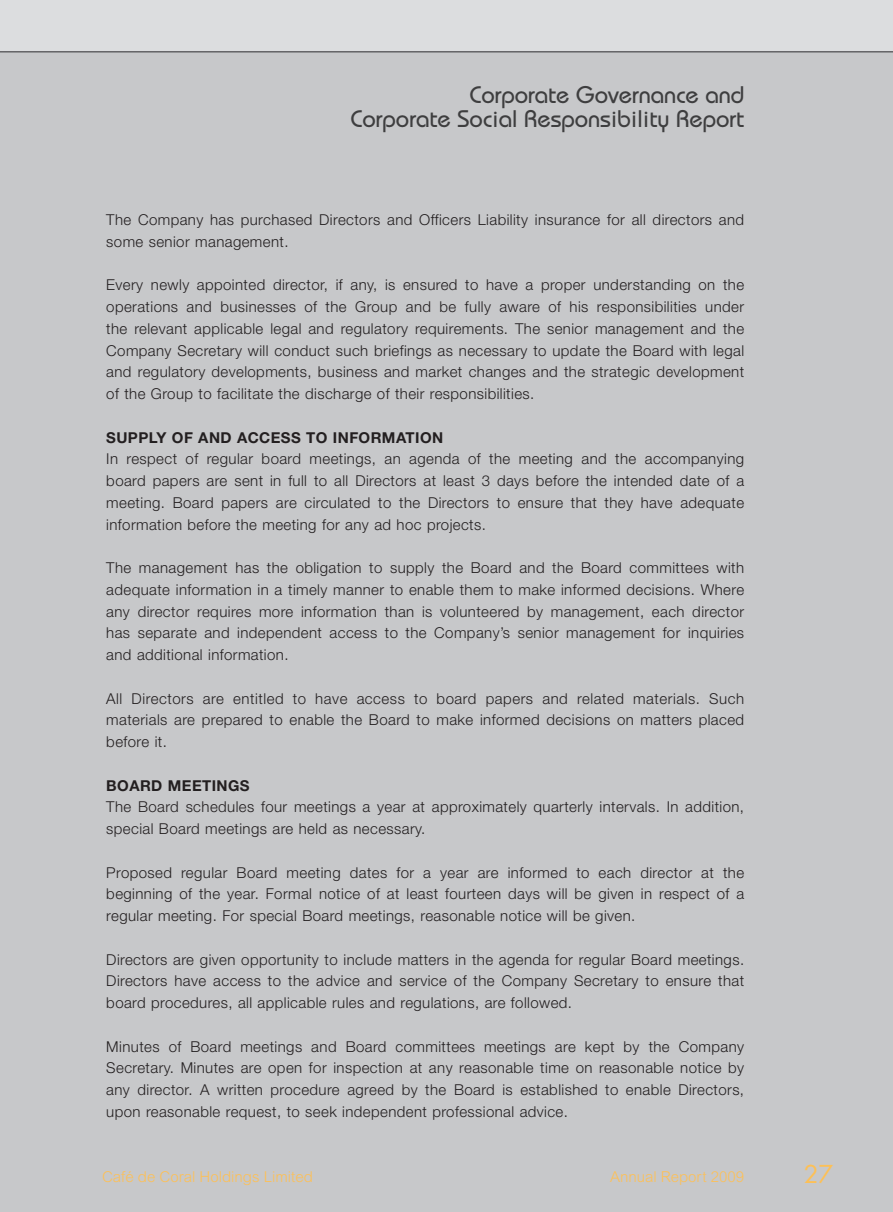
<style>
.page{position:relative;width:893px;height:1212px;background:#fff}
.page>*{position:absolute;margin:0;border:0;box-sizing:border-box;transform-origin:0 0}
.t1{font:500 24px/24px "Bauhaus Std";color:#3e3e3f;text-align:right}
.t2{font:24px "Futura Std";color:#fdc056}
.t3{font:300 15px/21.8px "Helvetica Neue LT Std";letter-spacing:.03em;color:#231f20;text-align:justify}
.t4{font:700 15px "Helvetica Neue LT Std";letter-spacing:.03em;color:#231f20}
.t5{font:300 15px "Arial MT Std";color:#fdc056}
</style>
<div class="page">
<div style="left:0;top:51px;width:893px;height:1161px;background:#c7c8ca"></div>
<div style="left:0;top:0;width:893px;height:52px;background:#dcdddf"></div>
<hr style="left:0;top:51px;width:893px;height:2px;background:#636366">
<h1 class="t1" style="left:351px;top:85px;width:395px">Corporate Governance and<br>Corporate Social Responsibility Report</h1>
<p class="t3" style="left:106px;top:211px;width:639px">The Company has purchased Directors and Officers Liability insurance for all directors and some senior management.</p>
<p class="t3" style="left:106px;top:276px;width:639px">Every newly appointed director, if any, is ensured to have a proper understanding on the operations and businesses of the Group and be fully aware of his responsibilities under the relevant applicable legal and regulatory requirements. The senior management and the Company Secretary will conduct such briefings as necessary to update the Board with legal and regulatory developments, business and market changes and the strategic development of the Group to facilitate the discharge of their responsibilities.</p>
<p class="t4" style="left:106px;top:432px;width:338px">SUPPLY OF AND ACCESS TO INFORMATION</p>
<p class="t3" style="left:106px;top:450px;width:639px">In respect of regular board meetings, an agenda of the meeting and the accompanying board papers are sent in full to all Directors at least 3 days before the intended date of a meeting. Board papers are circulated to the Directors to ensure that they have adequate information before the meeting for any ad hoc projects.</p>
<p class="t3" style="left:106px;top:559px;width:639px">The management has the obligation to supply the Board and the Board committees with adequate information in a timely manner to enable them to make informed decisions. Where any director requires more information than is volunteered by management, each director has separate and independent access to the Company’s senior management for inquiries and additional information.</p>
<p class="t3" style="left:106px;top:689px;width:639px">All Directors are entitled to have access to board papers and related materials. Such materials are prepared to enable the Board to make informed decisions on matters placed before it.</p>
<p class="t4" style="left:106px;top:780px;width:145px">BOARD MEETINGS</p>
<p class="t3" style="left:106px;top:798px;width:639px">The Board schedules four meetings a year at approximately quarterly intervals. In addition, special Board meetings are held as necessary.</p>
<p class="t3" style="left:106px;top:863px;width:639px">Proposed regular Board meeting dates for a year are informed to each director at the beginning of the year. Formal notice of at least fourteen days will be given in respect of a regular meeting. For special Board meetings, reasonable notice will be given.</p>
<p class="t3" style="left:106px;top:950px;width:639px">Directors are given opportunity to include matters in the agenda for regular Board meetings.<br>Directors have access to the advice and service of the Company Secretary to ensure that board procedures, all applicable rules and regulations, are followed.</p>
<p class="t3" style="left:106px;top:1037px;width:639px">Minutes of Board meetings and Board committees meetings are kept by the Company Secretary. Minutes are open for inspection at any reasonable time on reasonable notice by any director. A written procedure agreed by the Board is established to enable Directors, upon reasonable request, to seek independent professional advice.</p>
<p class="t5" style="left:102px;top:1171px;width:212px">Café de Coral Holdings Limited</p>
<p class="t5" style="left:610px;top:1171px;width:135px">Annual Report 2009</p>
<h1 class="t2" style="left:804px;top:1160px;width:31px">27</h1>
</div>
